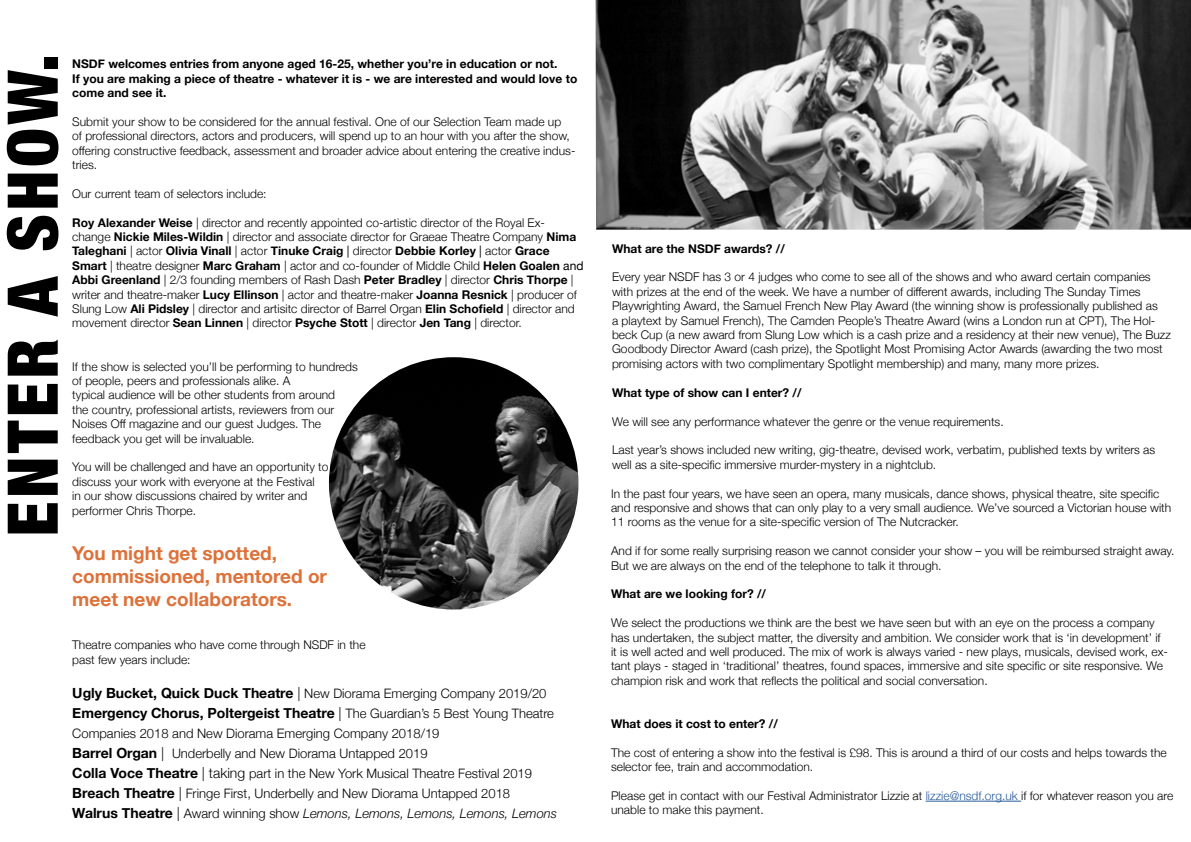
<style>
.page{position:relative;width:1191px;height:842px;background:#fff}
.page>*{position:absolute;margin:0;border:0;box-sizing:border-box;transform-origin:0 0}
.t1{font:900 condensed 70px "Helvetica Neue";letter-spacing:.05em;color:#000}
.t2{font:700 19px/22.8px "Helvetica Neue";color:#dd7139}
.t3{font:700 14px "Helvetica Neue";color:#000}
.t4{font:300 13px/20px "Helvetica Neue";color:#000}
.t5{font:300 12px/14.4px "Helvetica Neue";color:#000}
.t6{font:700 12px/14.4px "Helvetica Neue";color:#000}
.s1{font-weight:700}
.s2{font-weight:400}
.s3{font-weight:700;font-size:14px}
.s4{font-size:14px}
.s5{font-weight:300}
.s6{font-weight:300;font-size:13px}
.s7{font-style:italic}
.s8{color:#275b9b}
</style>
<div class="page">
<hr style="left:925px;top:801px;width:96px;height:1px;background:#275b9b">
<img style="left:329px;top:357px;width:249px;height:252px">
<img style="left:595px;top:0;width:596px;height:230px">
<h1 class="t1" style="left:-25px;top:536px;width:484px;rotate:-90deg">ENTER A SHOW.</h1>
<p class="t6" style="left:72px;top:57px;width:506px">NSDF welcomes entries from anyone aged 16-25, whether you’re in education or not.<br>If you are making a piece of theatre - whatever it is - we are interested and would love to come and see it.</p>
<p class="t5" style="left:72px;top:113px;width:505px">Submit your show to be considered for the annual festival. One of our Selection Team made up<br>of professional directors, actors and producers, will spend up to an hour with you after the show, offering constructive feedback, assessment and broader advice about entering the creative indus&shy;tries.</p>
<p class="t5" style="left:72px;top:185px;width:196px">Our current team of selectors include:</p>
<p class="t5" style="left:72px;top:214px;width:513px"><span class="s1">Roy Alexander Weise</span> | director and recently appointed co-artistic director of the Royal Ex&shy;change <span class="s1">Nickie Miles-Wildin</span> | director and associate director for Graeae Theatre Company <span class="s1">Nima Taleghani</span> | actor <span class="s1">Olivia Vinall</span> | actor <span class="s1">Tinuke Craig</span> <span class="s2">|</span> director <span class="s1">Debbie Korley</span> <span class="s2">|</span> actor <span class="s1">Grace Smart</span> | theatre designer <span class="s1">Marc Graham</span> | actor and co-founder of Middle Child <span class="s1">Helen Goalen</span> <span class="s2">and </span><span class="s1">Abbi Greenland</span> | 2/3 founding members of Rash Dash <span class="s1">Peter Bradley</span> | director <span class="s1">Chris Thorpe</span> | writer and theatre-maker <span class="s1">Lucy Ellinson</span> | actor and theatre-maker <span class="s1">Joanna Resnick</span> | producer of Slung Low <span class="s1">Ali Pidsley</span> | director and artisitc director of Barrel Organ <span class="s1">Elin Schofield</span> | director and movement director <span class="s1">Sean Linnen</span> | director <span class="s1">Psyche Stott</span> | director <span class="s1">Jen Tang</span> | director.</p>
<p class="t5" style="left:72px;top:358px;width:287px">If the show is selected you’ll be performing to hundreds of people, peers and professionals alike. A<br>typical audience will be other students from around<br>the country, professional artists, reviewers from our Noises Off magazine and our guest Judges. The feedback you get will be invaluable.</p>
<p class="t5" style="left:72px;top:459px;width:258px">You will be challenged and have an opportunity to discuss your work with everyone at the Festival<br>in our show discussions chaired by writer and performer Chris Thorpe.</p>
<h2 class="t2" style="left:72px;top:543px;width:256px">You might get spotted, commissioned, mentored or meet new collaborators.</h2>
<p class="t5" style="left:72px;top:637px;width:295px">Theatre companies who have come through NSDF in the past few years include:</p>
<p class="t4" style="left:72px;top:682px;width:476px"><span class="s3">Ugly Bucket, Quick Duck Theatre</span> <span class="s4">|</span> New Diorama Emerging Company 2019/20</p>
<p class="t3" style="left:72px;top:702px;width:483px">Emergency Chorus, Poltergeist Theatre <span class="s5">|</span> <span class="s6">The Guardian’s 5 Best Young Theatre</span></p>
<p class="t4" style="left:72px;top:722px;width:486px">Companies 2018 and New Diorama Emerging Company 2018/19<br><span class="s3">Barrel Organ</span> <span class="s4">|</span> Underbelly and New Diorama Untapped 2019<br><span class="s3">Colla Voce Theatre</span> <span class="s4">| taking</span> part in the New York Musical Theatre Festival 2019<br><span class="s3">Breach Theatre</span> <span class="s4">|</span> Fringe First, Underbelly and New Diorama Untapped 2018<br><span class="s3">Walrus Theatre</span> <span class="s4">|</span> Award winning show <span class="s7">Lemons, Lemons, Lemons, Lemons, Lemons</span></p>
<p class="t6" style="left:612px;top:241px;width:174px">What are the NSDF awards? //</p>
<p class="t5" style="left:612px;top:269px;width:560px">Every year NSDF has 3 or 4 judges who come to see all of the shows and who award certain companies with prizes at the end of the week. We have a number of different awards, including The Sunday Times Playwrighting Award, the Samuel French New Play Award (the winning show is professionally published as<br>a playtext by Samuel French), The Camden People’s Theatre Award (wins a London run at CPT), The Hol&shy;beck Cup (a new award from Slung Low which is a cash prize and a residency at their new venue), The Buzz Goodbody Director Award (cash prize), the Spotlight Most Promising Actor Awards (awarding the two most promising actors with two complimentary Spotlight membership) and many, many more prizes.</p>
<p class="t6" style="left:612px;top:385px;width:191px">What type of show can I enter? //</p>
<p class="t5" style="left:612px;top:413px;width:393px">We will see any performance whatever the genre or the venue requirements.</p>
<p class="t5" style="left:612px;top:442px;width:544px">Last year’s shows included new writing, gig-theatre, devised work, verbatim, published texts by writers as well as a site-specific immersive murder-mystery in a nightclub.</p>
<p class="t5" style="left:611px;top:485px;width:562px">In the past four years, we have seen an opera, many musicals, dance shows, physical theatre, site specific and responsive and shows that can only play to a very small audience. We’ve sourced a Victorian house with<br>11 rooms as the venue for a site-specific version of The Nutcracker.</p>
<p class="t5" style="left:611px;top:543px;width:565px">And if for some really surprising reason we cannot consider your show – you will be reimbursed straight away.<br>But we are always on the end of the telephone to talk it through.</p>
<p class="t6" style="left:611px;top:587px;width:156px">What are we looking for? //</p>
<p class="t5" style="left:611px;top:615px;width:558px">We select the productions we think are the best we have seen but with an eye on the process a company has undertaken, the subject matter, the diversity and ambition. We consider work that is ‘in development’ if it is well acted and well produced. The mix of work is always varied - new plays, musicals, devised work, ex&shy;tant plays - staged in ‘traditional’ theatres, found spaces, immersive and site specific or site responsive. We champion risk and work that reflects the political and social conversation.</p>
<p class="t6" style="left:611px;top:717px;width:168px">What does it cost to enter? //</p>
<p class="t5" style="left:611px;top:744px;width:557px">The cost of entering a show into the festival is £98. This is around a third of our costs and helps towards the selector fee, train and accommodation.</p>
<p class="t5" style="left:611px;top:787px;width:563px">Please get in contact with our Festival Administrator Lizzie at <span class="s8">lizzie@nsdf.org.uk</span> if for whatever reason you are unable to make this payment.</p>
</div>
